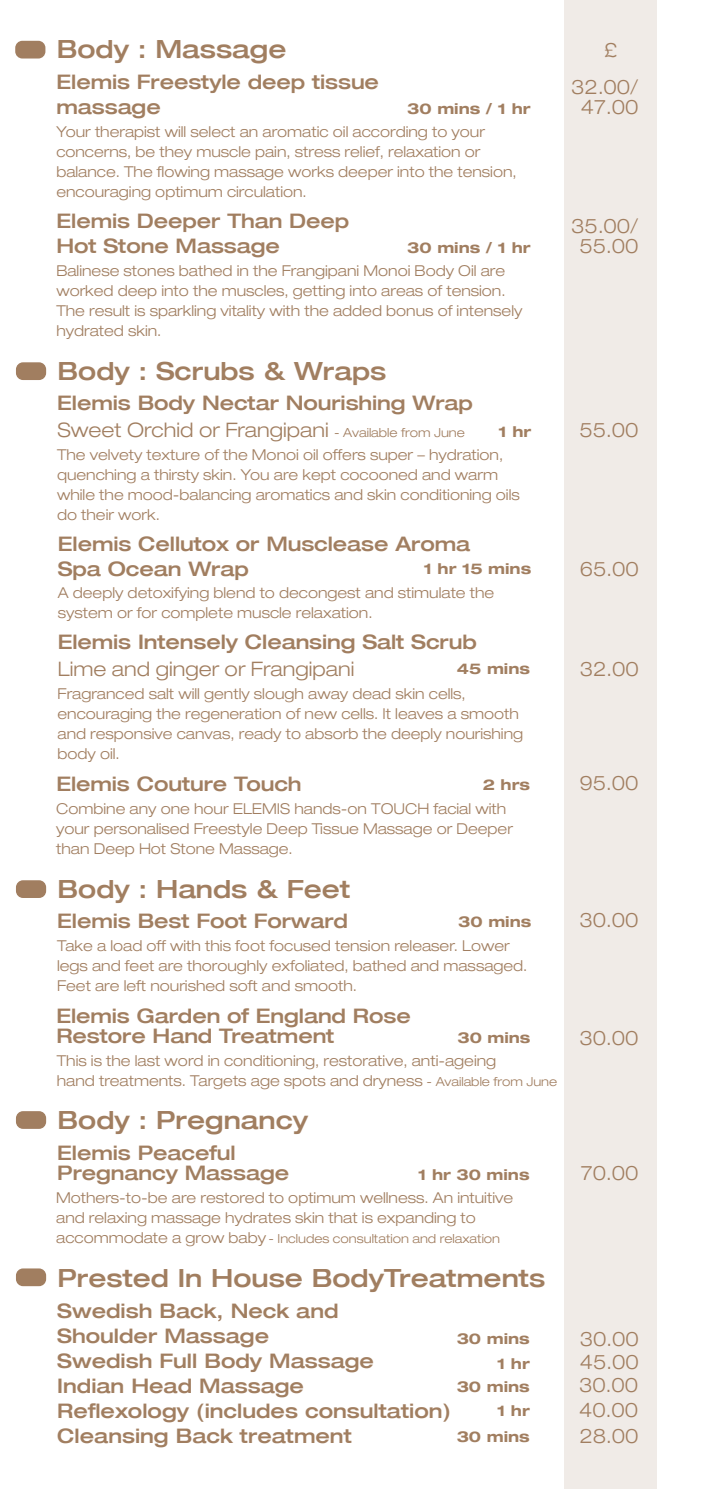
<style>
.page{position:relative;width:702px;height:1489px;background:#fff}
.page>*{position:absolute;margin:0;border:0;box-sizing:border-box;transform-origin:0 0}
.t1{font:500 expanded 25px "Helvetica 63";color:#a17e60}
.t2{font:500 expanded 20px/25px "Helvetica 63";letter-spacing:-.005em;color:#a17e60}
.t3{font:300 expanded 20px "Helvetica Neue";color:#a17e60}
.t4{font:300 expanded 15px/20px "Helvetica Neue";color:#a17e60}
.t5{font:700 expanded 15px "Helvetica 73";color:#a17e60}
.t6{font:300 expanded 12.5px "Helvetica Neue";color:#a17e60}
.s1{font-size:12.5px}
</style>
<div class="page">
<div style="left:15px;top:41px;width:30px;height:17px;background:#a17e60;border-radius:7px"></div>
<div style="left:16px;top:362px;width:30px;height:18px;background:#a17e60;border-radius:7px"></div>
<div style="left:16px;top:880px;width:30px;height:18px;background:#a17e60;border-radius:7px"></div>
<div style="left:16px;top:1111px;width:30px;height:17px;background:#a17e60;border-radius:7px"></div>
<div style="left:16px;top:1268px;width:30px;height:17px;background:#a17e60;border-radius:7px"></div>
<div style="left:564px;top:0;width:93px;height:1488px;background:#f0ebe7"></div>
<p class="t1" style="left:57px;top:34px;width:231px">Body : Massage</p>
<p class="t2" style="left:57px;top:69px;width:324px">Elemis Freestyle deep tissue massage</p>
<p class="t5" style="left:407px;top:99px;width:125px">30 mins / 1 hr</p>
<p class="t4" style="left:56px;top:121px;width:462px">Your therapist will select an aromatic oil according to your concerns, be they muscle pain, stress relief, relaxation or balance. The flowing massage works deeper into the tension, encouraging optimum circulation.</p>
<p class="t2" style="left:57px;top:208px;width:294px">Elemis Deeper Than Deep<br>Hot Stone Massage</p>
<p class="t4" style="left:56px;top:261px;width:467px">Balinese stones bathed in the Frangipani Monoi Body Oil are worked deep into the muscles, getting into areas of tension.<br>The result is sparkling vitality with the added bonus of intensely hydrated skin.</p>
<p class="t1" style="left:57px;top:355px;width:330px">Body : Scrubs &amp; Wraps</p>
<p class="t2" style="left:57px;top:390px;width:417px">Elemis Body Nectar Nourishing Wrap</p>
<p class="t4" style="left:57px;top:444px;width:464px">The velvety texture of the Monoi oil offers super – hydration, quenching a thirsty skin. You are kept cocooned and warm while the mood-balancing aromatics and skin conditioning oils do their work.</p>
<p class="t5" style="left:407px;top:238px;width:125px">30 mins / 1 hr</p>
<p class="t3" style="left:57px;top:418px;width:409px">Sweet Orchid or Frangipani <span class="s1">- Available from June</span></p>
<p class="t5" style="left:498px;top:422px;width:34px">1 hr</p>
<p class="t2" style="left:58px;top:531px;width:414px">Elemis Cellutox or Musclease Aroma</p>
<p class="t2" style="left:58px;top:556px;width:192px">Spa Ocean Wrap</p>
<p class="t4" style="left:58px;top:582px;width:438px">A deeply detoxifying blend to decongest and stimulate the system or for complete muscle relaxation.</p>
<p class="t5" style="left:423px;top:559px;width:109px">1 hr 15 mins</p>
<p class="t2" style="left:58px;top:629px;width:420px">Elemis Intensely Cleansing Salt Scrub</p>
<p class="t4" style="left:57px;top:683px;width:467px">Fragranced salt will gently slough away dead skin cells, encouraging the regeneration of new cells. It leaves a smooth and responsive canvas, ready to absorb the deeply nourishing body oil.</p>
<p class="t3" style="left:58px;top:657px;width:298px">Lime and ginger or Frangipani</p>
<p class="t5" style="left:457px;top:659px;width:75px">45 mins</p>
<p class="t2" style="left:56px;top:770px;width:247px">Elemis Couture Touch</p>
<p class="t4" style="left:56px;top:798px;width:458px">Combine any one hour ELEMIS hands-on TOUCH facial with your personalised Freestyle Deep Tissue Massage or Deeper than Deep Hot Stone Massage.</p>
<p class="t5" style="left:483px;top:775px;width:49px">2 hrs</p>
<p class="t1" style="left:57px;top:873px;width:294px">Body : Hands &amp; Feet</p>
<p class="t2" style="left:57px;top:908px;width:292px">Elemis Best Foot Forward</p>
<p class="t4" style="left:57px;top:935px;width:472px">Take a load off with this foot focused tension releaser. Lower legs and feet are thoroughly exfoliated, bathed and massaged.<br>Feet are left nourished soft and smooth.</p>
<p class="t2" style="left:56px;top:1005px;width:356px;line-height:20px">Elemis Garden of England Rose<br>Restore Hand Treatment</p>
<p class="t4" style="left:57px;top:1050px;width:441px">This is the last word in conditioning, restorative, anti-ageing hand treatments. Targets age spots and dryness</p>
<p class="t1" style="left:57px;top:1104px;width:252px">Body : Pregnancy</p>
<p class="t2" style="left:57px;top:1141px;width:233px;line-height:20px">Elemis Peaceful<br>Pregnancy Massage</p>
<p class="t4" style="left:56px;top:1186px;width:458px">Mothers-to-be are restored to optimum wellness. An intuitive and relaxing massage hydrates skin that is expanding to accommodate a grow baby</p>
<p class="t5" style="left:458px;top:912px;width:75px">30 mins</p>
<p class="t5" style="left:457px;top:1028px;width:75px">30 mins</p>
<p class="t6" style="left:426px;top:1073px;width:132px">- Available from June</p>
<p class="t5" style="left:418px;top:1164px;width:113px">1 hr 30 mins</p>
<p class="t6" style="left:268px;top:1230px;width:233px">- Includes consultation and relaxation</p>
<p class="t1" style="left:57px;top:1261px;width:489px">Prested In House BodyTreatments</p>
<p class="t2" style="left:57px;top:1297px;width:283px">Swedish Back, Neck and</p>
<p class="t2" style="left:57px;top:1322px;width:213px">Shoulder Massage</p>
<p class="t2" style="left:57px;top:1347px;width:318px">Swedish Full Body Massage</p>
<p class="t2" style="left:57px;top:1372px;width:248px">Indian Head Massage</p>
<p class="t2" style="left:57px;top:1397px;width:395px">Reflexology (includes consultation)</p>
<p class="t2" style="left:57px;top:1422px;width:296px">Cleansing Back treatment</p>
<p class="t5" style="left:456px;top:1329px;width:75px">30 mins</p>
<p class="t5" style="left:497px;top:1354px;width:34px">1 hr</p>
<p class="t5" style="left:456px;top:1376px;width:75px">30 mins</p>
<p class="t5" style="left:456px;top:1426px;width:75px">30 mins</p>
<p class="t5" style="left:497px;top:1400px;width:34px">1 hr</p>
<p class="t3" style="left:604px;top:38px;width:15px">£</p>
<p class="t3" style="left:571px;top:74px;width:69px">32.00/</p>
<p class="t3" style="left:581px;top:94px;width:59px">47.00</p>
<p class="t3" style="left:571px;top:214px;width:69px">35.00/</p>
<p class="t3" style="left:579px;top:234px;width:60px">55.00</p>
<p class="t3" style="left:579px;top:418px;width:60px">55.00</p>
<p class="t3" style="left:580px;top:557px;width:60px">65.00</p>
<p class="t3" style="left:580px;top:657px;width:60px">32.00</p>
<p class="t3" style="left:579px;top:771px;width:60px">95.00</p>
<p class="t3" style="left:579px;top:908px;width:60px">30.00</p>
<p class="t3" style="left:579px;top:1026px;width:60px">30.00</p>
<p class="t3" style="left:581px;top:1160px;width:59px">70.00</p>
<p class="t3" style="left:580px;top:1326px;width:60px">30.00</p>
<p class="t3" style="left:579px;top:1372px;width:60px">30.00</p>
<p class="t3" style="left:579px;top:1397px;width:60px">40.00</p>
<p class="t3" style="left:579px;top:1423px;width:60px">28.00</p>
<p class="t3" style="left:580px;top:1350px;width:60px">45.00</p>
</div>
